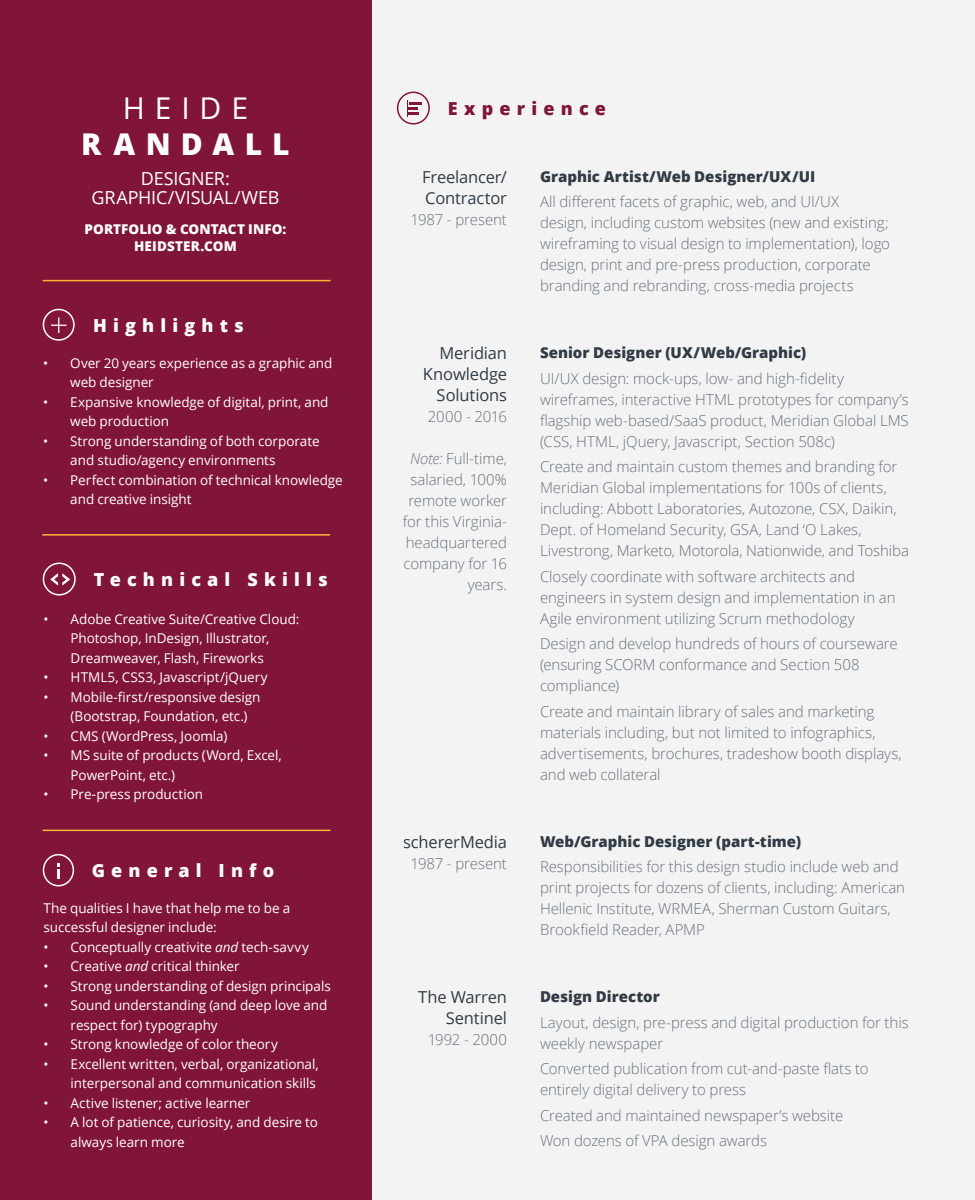
<style>
.page{position:relative;width:975px;height:1200px;background:#f2f2f2}
.page>*{position:absolute;margin:0;border:0;box-sizing:border-box;transform-origin:0 0}
.t1{font:800 30px "Open Sans";letter-spacing:.345em;color:#fff}
.t2{font:30px "Open Sans";letter-spacing:.33em;color:#fff}
.t3{font:800 18px "Open Sans";letter-spacing:.345em;color:#fff}
.t4{font:18px/19.5px "Open Sans";letter-spacing:-.01em;color:#fff;text-align:center}
.t5{font:800 18px "Open Sans";letter-spacing:.345em;color:#801638}
.Timeline_Title{font:16.5px "Open Sans";letter-spacing:-.01em;color:#313b45}
.Timeline_Title-2{font:300 15px/21px "Open Sans";letter-spacing:-.005em;color:#67727b}
.Timeline_Description{font:300 15px/21px "Open Sans";letter-spacing:-.005em;color:#67727b;text-align:right}
.Timeline_Title-3{font:800 15px "Open Sans";color:#313b45}
.t6{font:13.5px/19.5px "Open Sans";letter-spacing:-.005em;color:#fff}
.t7{font:800 13.5px/16.5px "Open Sans";letter-spacing:.005em;color:#fff;text-align:center}
.s1{font-style:italic}
</style>
<div class="page">
<div style="left:0;top:0;width:371px;height:1200px;background:#801538"></div>
<div style="left:397px;top:92px;width:33px;height:33px;border:2px solid #801638;border-radius:50%"></div>
<svg style="left:408px;top:102px;width:13px;height:13px"></svg>
<hr style="left:43px;top:280px;width:287px;height:1px;background:#ffb435">
<hr style="left:42px;top:534px;width:288px;height:2px;background:#ffb435">
<hr style="left:43px;top:830px;width:287px;height:1px;background:#ffb435">
<div style="left:43px;top:563px;width:33px;height:33px;border:2px solid #fff;border-radius:50%"></div>
<svg style="left:50px;top:573px;width:20px;height:12px"></svg>
<div style="left:43px;top:854px;width:31px;height:32px;border:2px solid #fff;border-radius:50%"></div>
<svg style="left:57px;top:863px;width:3px;height:15px"></svg>
<div style="left:43px;top:309px;width:32px;height:32px;border:2px solid #fff;border-radius:50%"></div>
<svg style="left:51px;top:317px;width:16px;height:16px"></svg>
<p class="t2" style="left:123px;top:87px;width:127px">HEIDE</p>
<p class="t5" style="left:448px;top:95px;width:160px">Experience</p>
<p class="t1" style="left:81px;top:121px;width:210px">RANDALL</p>
<p class="t4" style="left:92px;top:168px;width:189px">DESIGNER:<br>GRAPHIC/VISUAL/WEB</p>
<p class="t7" style="left:85px;top:220px;width:203px">PORTFOLIO &amp; CONTACT INFO:<br>HEIDSTER.COM</p>
<p class="Timeline_Title-3" style="left:540px;top:165px;width:277px">Graphic Artist/Web Designer/UX/UI</p>
<p class="Timeline_Title-2" style="left:540px;top:191px;width:352px">All different facets of graphic, web, and UI/UX<br>design, including custom websites (new and existing; wireframing to visual design to implementation), logo design, print and pre-press production, corporate branding and rebranding, cross-media projects</p>
<p class="Timeline_Title" style="left:422px;top:166px;width:86px">Freelancer/</p>
<p class="Timeline_Title" style="left:425px;top:187px;width:83px">Contractor</p>
<p class="Timeline_Description" style="left:411px;top:209px;width:98px">1987 - present</p>
<p class="t3" style="left:93px;top:311px;width:152px">Highlights</p>
<p class="t6" style="left:70px;top:353px;width:264px;text-indent:-27px">• Over 20 years experience as a graphic and web designer</p>
<p class="t6" style="left:70px;top:392px;width:260px;text-indent:-27px">• Expansive knowledge of digital, print, and web production</p>
<p class="t6" style="left:70px;top:431px;width:251px;text-indent:-27px">• Strong understanding of both corporate and studio/agency environments</p>
<p class="t6" style="left:70px;top:470px;width:274px;text-indent:-27px">• Perfect combination of technical knowledge and creative insight</p>
<p class="t3" style="left:94px;top:566px;width:235px">Technical Skills</p>
<p class="t6" style="left:71px;top:609px;width:230px;text-indent:-27px">• Adobe Creative Suite/Creative Cloud:<br>Photoshop, InDesign, Illustrator,<br>Dreamweaver, Flash, Fireworks</p>
<p class="t6" style="left:44px;top:667px;width:226px">• HTML5, CSS3, Javascript/jQuery</p>
<p class="t6" style="left:71px;top:687px;width:191px;text-indent:-27px">• Mobile-first/responsive design (Bootstrap, Foundation, etc.)</p>
<p class="t6" style="left:44px;top:726px;width:185px">• CMS (WordPress, Joomla)</p>
<p class="t6" style="left:71px;top:745px;width:213px;text-indent:-27px">• MS suite of products (Word, Excel,<br>PowerPoint, etc.)</p>
<p class="t6" style="left:44px;top:784px;width:161px">• Pre-press production</p>
<p class="t3" style="left:92px;top:857px;width:184px">General Info</p>
<p class="t6" style="left:44px;top:898px;width:248px">The qualities I have that help me to be a successful designer include:</p>
<p class="t6" style="left:44px;top:937px;width:267px">• Conceptually creativite <span class="s1">and</span> tech-savvy</p>
<p class="t6" style="left:44px;top:956px;width:198px">• Creative <span class="s1">and</span> critical thinker</p>
<p class="t6" style="left:44px;top:976px;width:289px">• Strong understanding of design principals</p>
<p class="t6" style="left:71px;top:995px;width:258px;text-indent:-27px">• Sound understanding (and deep love and respect for) typography</p>
<p class="t6" style="left:44px;top:1034px;width:236px">• Strong knowledge of color theory</p>
<p class="t6" style="left:44px;top:1054px;width:277px;text-align:right">• Excellent written, verbal, organizational, interpersonal and communication skills</p>
<p class="t6" style="left:44px;top:1093px;width:208px">• Active listener; active learner</p>
<p class="t6" style="left:71px;top:1112px;width:249px;text-indent:-27px">• A lot of patience, curiosity, and desire to always learn more</p>
<p class="Timeline_Title" style="left:439px;top:342px;width:69px">Meridian</p>
<p class="Timeline_Title" style="left:423px;top:363px;width:86px">Knowledge</p>
<p class="Timeline_Title" style="left:437px;top:384px;width:72px">Solutions</p>
<p class="Timeline_Description" style="left:428px;top:406px;width:81px">2000 - 2016</p>
<p class="Timeline_Description" style="left:403px;top:448px;width:106px"><span class="s1">Note:</span> Full-time, salaried, 100% remote worker for this Virginia&shy;headquartered company for 16 years.</p>
<p class="Timeline_Title-3" style="left:540px;top:341px;width:268px">Senior Designer (UX/Web/Graphic)</p>
<p class="Timeline_Title-2" style="left:540px;top:367px;width:370px">UI/UX design: mock-ups, low- and high-fidelity wireframes, interactive HTML prototypes for company’s flagship web-based/SaaS product, Meridian Global LMS (CSS, HTML, jQuery, Javascript, Section 508c)</p>
<p class="Timeline_Title-2" style="left:540px;top:456px;width:371px">Create and maintain custom themes and branding for Meridian Global implementations for 100s of clients, including: Abbott Laboratories, Autozone, CSX, Daikin, Dept. of Homeland Security, GSA, Land ‘O Lakes, Livestrong, Marketo, Motorola, Nationwide, and Toshiba</p>
<p class="Timeline_Title-2" style="left:540px;top:565px;width:357px">Closely coordinate with software architects and engineers in system design and implementation in an<br>Agile environment utilizing Scrum methodology</p>
<p class="Timeline_Title-2" style="left:540px;top:633px;width:359px">Design and develop hundreds of hours of courseware (ensuring SCORM conformance and Section 508 compliance)</p>
<p class="Timeline_Title-2" style="left:540px;top:700px;width:363px">Create and maintain library of sales and marketing materials including, but not limited to infographics, advertisements, brochures, tradeshow booth displays, and web collateral</p>
<p class="Timeline_Title" style="left:403px;top:831px;width:105px">schererMedia</p>
<p class="Timeline_Description" style="left:411px;top:852px;width:98px">1987 - present</p>
<p class="Timeline_Title-3" style="left:540px;top:830px;width:263px">Web/Graphic Designer (part-time)</p>
<p class="Timeline_Title-2" style="left:540px;top:856px;width:367px">Responsibilities for this design studio include web and print projects for dozens of clients, including: American Hellenic Institute, WRMEA, Sherman Custom Guitars, Brookfield Reader, APMP</p>
<p class="Timeline_Title" style="left:418px;top:986px;width:90px">The Warren</p>
<p class="Timeline_Title" style="left:446px;top:1007px;width:63px">Sentinel</p>
<p class="Timeline_Description" style="left:428px;top:1029px;width:81px">1992 - 2000</p>
<p class="Timeline_Title-3" style="left:540px;top:985px;width:121px">Design Director</p>
<p class="Timeline_Title-2" style="left:540px;top:1011px;width:370px">Layout, design, pre-press and digital production for this weekly newspaper</p>
<p class="Timeline_Title-2" style="left:540px;top:1058px;width:330px">Converted publication from cut-and-paste flats to entirely digital delivery to press</p>
<p class="Timeline_Title-2" style="left:540px;top:1104px;width:305px">Created and maintained newspaper’s website</p>
<p class="Timeline_Title-2" style="left:540px;top:1130px;width:229px">Won dozens of VPA design awards</p>
</div>
